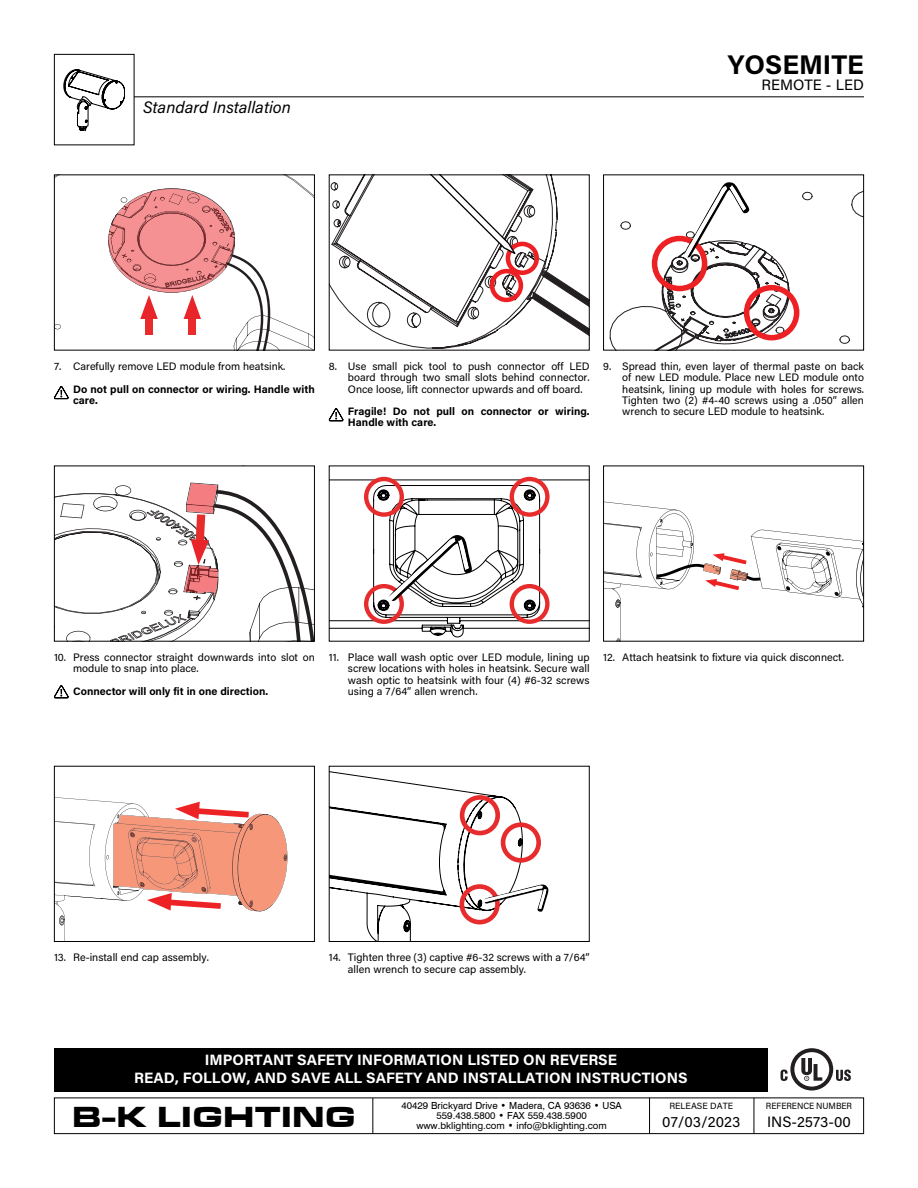
<style>
.page{position:relative;width:918px;height:1188px;background:#fff}
.page>*{position:absolute;margin:0;border:0;box-sizing:border-box;transform-origin:0 0}
.t1{font:30px "Microgramma D Bold Exte";letter-spacing:.055em;color:#000}
.t2{font:700 27px "Acumin Pro";color:#000}
.t3{font:italic 16.5px "Acumin Pro";color:#000}
.t4{font:700 15px/18px "Acumin Pro";color:#fff;text-align:center}
.t5{font:15px "Acumin Pro";color:#000}
.t6{font:10.8px/11.2px "Acumin Pro";color:#000;text-align:justify}
.t7{font:700 10.8px/11.2px "Acumin Pro";color:#000}
.t8{font:9.75px/9.8px "Swiss 721 BT";color:#000;text-align:center}
.t9{font:9px "Acumin Pro";color:#000;scale:.95 1}
.t10{font:9px "Acumin Pro";color:#000}
</style>
<div class="page">
<svg style="left:56px;top:176px;width:257px;height:173px"></svg>
<svg style="left:108px;top:188px;width:162px;height:161px"></svg>
<div style="left:54px;top:174px;width:261px;height:177px;border:1px solid #000"></div>
<svg style="left:331px;top:176px;width:257px;height:173px"></svg>
<svg style="left:56px;top:797px;width:231px;height:143px"></svg>
<div style="left:54px;top:766px;width:261px;height:176px;border:1px solid #000"></div>
<svg style="left:605px;top:501px;width:257px;height:139px"></svg>
<div style="left:603px;top:466px;width:261px;height:176px;border:1px solid #000"></div>
<svg style="left:56px;top:483px;width:257px;height:157px"></svg>
<div style="left:54px;top:466px;width:261px;height:176px;border:1px solid #000"></div>
<svg style="left:331px;top:477px;width:257px;height:160px"></svg>
<svg style="left:331px;top:771px;width:217px;height:169px"></svg>
<div style="left:329px;top:766px;width:261px;height:176px;border:1px solid #000"></div>
<svg style="left:609px;top:191px;width:253px;height:158px"></svg>
<svg style="left:643px;top:182px;width:159px;height:167px"></svg>
<div style="left:603px;top:174px;width:261px;height:177px;border:1px solid #000"></div>
<svg style="left:836px;top:1070px;width:15px;height:11px"></svg>
<svg style="left:790px;top:1048px;width:43px;height:43px"></svg>
<div style="left:794px;top:1052px;width:35px;height:35px;background:#fff;border-radius:50%"></div>
<svg style="left:801px;top:1058px;width:21px;height:23px"></svg>
<svg style="left:781px;top:1070px;width:7px;height:11px"></svg>
<div style="left:54px;top:1048px;width:714px;height:43px;background:#000"></div>
<div style="left:54px;top:1098px;width:810px;height:36px;border:1px solid #000"></div>
<hr style="left:754px;top:1098px;width:1px;height:35px;background:#000">
<hr style="left:649px;top:1098px;width:1px;height:35px;background:#000">
<hr style="left:372px;top:1098px;width:1px;height:35px;background:#000">
<hr style="left:124px;top:96px;width:740px;height:1px;background:#000">
<div style="left:54px;top:54px;width:80px;height:91px;background:#fff"></div>
<svg style="left:64px;top:70px;width:61px;height:60px"></svg>
<div style="left:54px;top:54px;width:80px;height:91px;border:1px solid #000"></div>
<svg style="left:54px;top:698px;width:14px;height:1px"></svg>
<svg style="left:54px;top:685px;width:15px;height:13px"></svg>
<svg style="left:54px;top:399px;width:14px;height:1px"></svg>
<svg style="left:54px;top:386px;width:15px;height:13px"></svg>
<div style="left:329px;top:408px;width:14px;height:15px;background:#656565"></div>
<svg style="left:329px;top:408px;width:14px;height:13px"></svg>
<h3 class="t3" style="left:143px;top:96px;width:149px">Standard Installation</h3>
<h2 class="t2" style="left:728px;top:45px;width:138px">YOSEMITE</h2>
<h3 class="t5" style="left:762px;top:75px;width:104px">REMOTE - LED</h3>
<p class="t6" style="left:54px;top:360px;width:233px">7. Carefully remove LED module from heatsink.</p>
<p class="t7" style="left:73px;top:383px;width:243px">Do not pull on connector or wiring. Handle with care.</p>
<p class="t6" style="left:348px;top:360px;width:243px;text-indent:-19px">8. Use small pick tool to push connector off LED board through two small slots behind connector.<br>Once loose, lift connector upwards and off board.</p>
<p class="t7" style="left:348px;top:405px;width:243px">Fragile! Do not pull on connector or wiring.<br>Handle with care.</p>
<p class="t6" style="left:622px;top:360px;width:243px;text-indent:-19px">9. Spread thin, even layer of thermal paste on back of new LED module. Place new LED module onto heatsink, lining up module with holes for screws.<br>Tighten two (2) #4-40 screws using a .050” allen wrench to secure LED module to heatsink.</p>
<p class="t6" style="left:54px;top:651px;width:262px">10. Press connector straight downwards into slot on</p>
<p class="t6" style="left:603px;top:651px;width:242px">12. Attach heatsink to fixture via quick disconnect.</p>
<p class="t6" style="left:73px;top:663px;width:127px">module to snap into place.</p>
<p class="t7" style="left:73px;top:685px;width:197px">Connector will only fit in one direction.</p>
<p class="t6" style="left:348px;top:651px;width:243px;text-indent:-19px">11. Place wall wash optic over LED module, lining up screw locations with holes in heatsink. Secure wall wash optic to heatsink with four (4) #6-32 screws using a 7/64” allen wrench.</p>
<p class="t6" style="left:54px;top:952px;width:156px">13. Re-install end cap assembly.</p>
<p class="t6" style="left:348px;top:952px;width:243px;text-indent:-19px">14. Tighten three (3) captive #6-32 screws with a 7/64” allen wrench to secure cap assembly.</p>
<h3 class="t4" style="left:134px;top:1050px;width:555px">IMPORTANT SAFETY INFORMATION LISTED ON REVERSE<br>READ, FOLLOW, AND SAVE ALL SAFETY AND INSTALLATION INSTRUCTIONS</h3>
<p class="t10" style="left:669px;top:1099px;width:65px">RELEASE DATE</p>
<h3 class="t5" style="left:662px;top:1111px;width:79px">07/03/2023</h3>
<p class="t8" style="left:401px;top:1101px;width:222px">40429 Brickyard Drive • Madera, CA 93636 • USA<br>559.438.5800 • FAX 559.438.5900</p>
<h1 class="t1" style="left:73px;top:1097px;width:283px">B-K LIGHTING</h1>
<p class="t8" style="left:416px;top:1120px;width:192px">www.bklighting.com • info@bklighting.com</p>
<p class="t9" style="left:766px;top:1099px;width:92px">REFERENCE NUMBER</p>
<h3 class="t5" style="left:767px;top:1111px;width:85px">INS-2573-00</h3>
</div>
